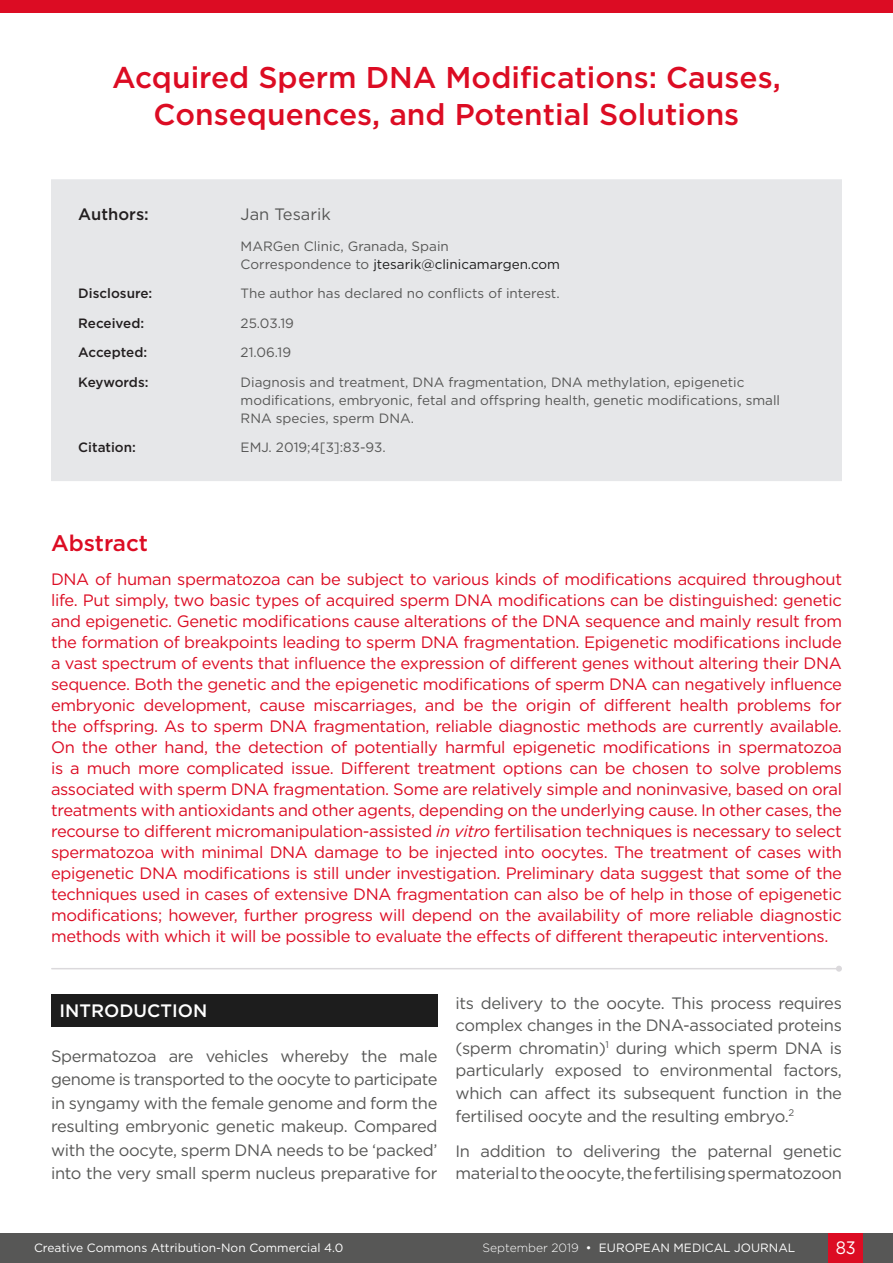
<style>
.page{position:relative;width:893px;height:1263px;background:#fff}
.page>*{position:absolute;margin:0;border:0;box-sizing:border-box;transform-origin:0 0}
.t1{font:500 30px/37.5px "Gotham";color:#dc0c23;text-align:center}
.t2{font:500 22.5px "Gotham";color:#dc0c23}
.H1__Heading_1{font:500 18px "Gotham";color:#fff}
.t3{font:18px "Gotham";color:#fff;scale:.9 1}
.t4{font:16.5px/21px "Gotham";letter-spacing:-.02em;color:#dc0c23;text-align:justify}
.Body_Text{font:16.5px/22.5px "Gotham";letter-spacing:-.02em;color:#575756;text-align:justify}
.Body_Text-2{font:16.5px "Gotham";color:#575756}
.Article_Details__Aut{font:500 16.5px "Gotham";color:#231f20}
.Article_Details_Body{font:13.5px/18px "Gotham";color:#575756}
.Article_Details_Head{font:500 13.5px "Gotham";color:#231f20}
.t5{font:12px "Gotham";color:#fff}
.s1{color:#1d1d1d}
.s2{font-style:italic}
.s3{font-weight:300}
</style>
<div class="page">
<div style="left:0;top:1233px;width:893px;height:30px;background:#575756"></div>
<div style="left:829px;top:1233px;width:34px;height:30px;background:#dc0c23"></div>
<div style="left:51px;top:179px;width:791px;height:302px;background:#e6e7e9"></div>
<hr style="left:52px;top:968px;width:787px;height:1px;background:#dbd9dc">
<svg style="left:836px;top:966px;width:6px;height:6px"></svg>
<div style="left:51px;top:994px;width:386px;height:33px;background:#1d1d1d"></div>
<div style="left:0;top:0;width:893px;height:13px;background:#dc0c23"></div>
<p class="t1" style="left:112px;top:58px;width:670px">Acquired Sperm DNA Modifications: Causes,<br>Consequences, and Potential Solutions</p>
<p class="Article_Details__Aut" style="left:78px;top:203px;width:72px">Authors:</p>
<p class="Body_Text-2" style="left:241px;top:203px;width:92px">Jan Tesarik</p>
<p class="Article_Details_Body" style="left:241px;top:236px;width:321px">MARGen Clinic, Granada, Spain<br>Correspondence to <span class="s1">jtesarik@clinicamargen.com</span></p>
<p class="Article_Details_Head" style="left:78px;top:284px;width:76px">Disclosure:</p>
<p class="Article_Details_Body" style="left:241px;top:284px;width:321px">The author has declared no conflicts of interest.</p>
<p class="Article_Details_Head" style="left:78px;top:314px;width:67px">Received:</p>
<p class="Article_Details_Body" style="left:241px;top:314px;width:55px">25.03.19</p>
<p class="Article_Details_Head" style="left:78px;top:344px;width:70px">Accepted:</p>
<p class="Article_Details_Body" style="left:241px;top:343px;width:52px">21.06.19</p>
<p class="Article_Details_Head" style="left:78px;top:373px;width:72px">Keywords:</p>
<p class="Article_Details_Body" style="left:241px;top:373px;width:541px">Diagnosis and treatment, DNA fragmentation, DNA methylation, epigenetic modifications, embryonic, fetal and offspring health, genetic modifications, small<br>RNA species, sperm DNA.</p>
<p class="Article_Details_Head" style="left:78px;top:439px;width:59px">Citation:</p>
<p class="Article_Details_Body" style="left:241px;top:438px;width:147px">EMJ. 2019;4[3]:83-93.</p>
<p class="t2" style="left:51px;top:528px;width:99px">Abstract</p>
<p class="t4" style="left:51px;top:568px;width:792px">DNA of human spermatozoa can be subject to various kinds of modifications acquired throughout life. Put simply, two basic types of acquired sperm DNA modifications can be distinguished: genetic and epigenetic. Genetic modifications cause alterations of the DNA sequence and mainly result from the formation of breakpoints leading to sperm DNA fragmentation. Epigenetic modifications include a vast spectrum of events that influence the expression of different genes without altering their DNA sequence. Both the genetic and the epigenetic modifications of sperm DNA can negatively influence embryonic development, cause miscarriages, and be the origin of different health problems for the offspring. As to sperm DNA fragmentation, reliable diagnostic methods are currently available.<br>On the other hand, the detection of potentially harmful epigenetic modifications in spermatozoa is a much more complicated issue. Different treatment options can be chosen to solve problems associated with sperm DNA fragmentation. Some are relatively simple and noninvasive, based on oral treatments with antioxidants and other agents, depending on the underlying cause. In other cases, the recourse to different micromanipulation-assisted <span class="s2">in vitro</span> fertilisation techniques is necessary to select spermatozoa with minimal DNA damage to be injected into oocytes. The treatment of cases with epigenetic DNA modifications is still under investigation. Preliminary data suggest that some of the techniques used in cases of extensive DNA fragmentation can also be of help in those of epigenetic modifications; however, further progress will depend on the availability of more reliable diagnostic methods with which it will be possible to evaluate the effects of different therapeutic interventions.</p>
<p class="H1__Heading_1" style="left:60px;top:999px;width:149px">INTRODUCTION</p>
<p class="Body_Text" style="left:51px;top:1044px;width:388px;line-height:23.5px">Spermatozoa are vehicles whereby the male genome is transported to the oocyte to participate in syngamy with the female genome and form the resulting embryonic genetic makeup. Compared with the oocyte, sperm DNA needs to be ‘packed’ into the very small sperm nucleus preparative for</p>
<p class="Body_Text" style="left:455px;top:991px;width:388px">its delivery to the oocyte. This process requires complex changes in the DNA-associated proteins (sperm chromatin)<sup>1</sup> during which sperm DNA is particularly exposed to environmental factors, which can affect its subsequent function in the fertilised oocyte and the resulting embryo.<sup>2</sup></p>
<p class="Body_Text" style="left:455px;top:1139px;width:388px">In addition to delivering the paternal genetic material to the oocyte, the fertilising spermatozoon</p>
<p class="t5" style="left:34px;top:1240px;width:311px">Creative Commons Attribution-Non Commercial 4.0</p>
<p class="t5" style="left:483px;top:1240px;width:314px"><span class="s3">September 2019</span> • EUROPEAN MEDICAL JOURNAL</p>
<p class="t3" style="left:836px;top:1236px;width:24px">83</p>
</div>
